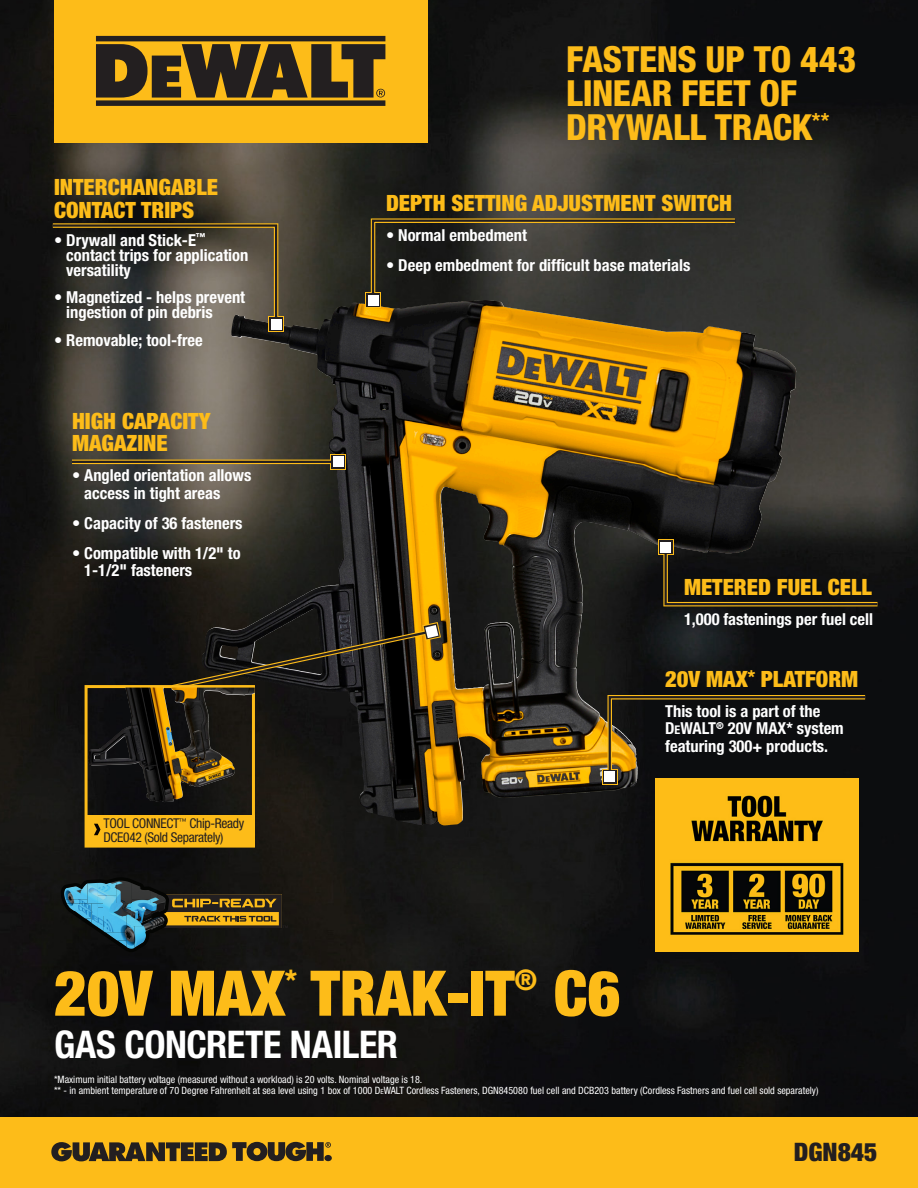
<style>
.page{position:relative;width:918px;height:1188px;background:#fff}
.page>*{position:absolute;margin:0;border:0;box-sizing:border-box;transform-origin:0 0}
.t1{font:900 condensed 63px "Helvetica Neue LT Std";color:#fdbc19}
.t2{font:700 condensed 38.25px "Helvetica Neue LT Std";letter-spacing:-.01em;color:#fff}
.t3{font:800 condensed 36px/33.9px "Helvetica Neue LT Std";letter-spacing:-.01em;color:#fdbc19}
.t4{font:900 condensed 25.5px "Helvetica Neue LT Std";color:#231f20}
.t5{font:900 condensed 22.5px/22.5px "Helvetica Neue LT Std";color:#fdbc19}
.t6{font:700 condensed 16.5px/17.4px "Helvetica Neue LT Std";color:#fff}
.t7{font:condensed 13.5px "Helvetica Neue LT Std";letter-spacing:-.025em;color:#231f20}
.t8{font:condensed 10.2px "Helvetica Neue LT Std";color:#fff}
.s1{font-size:12px}
.s2{font-size:7.05px}
</style>
<div class="page">
<img style="left:0;top:0;width:918px;height:1118px">
<img style="left:231px;top:300px;width:252px;height:37px">
<div style="left:0;top:1118px;width:918px;height:70px;background:#fdbc19"></div>
<svg style="left:51px;top:1142px;width:281px;height:19px"></svg>
<div style="left:365px;top:293px;width:16px;height:15px;background:#fdbc19"></div>
<svg style="left:369px;top:216px;width:370px;height:89px"></svg>
<div style="left:366px;top:294px;width:14px;height:13px;background:#231f20"></div>
<div style="left:368px;top:295px;width:11px;height:11px;background:#fff"></div>
<svg style="left:658px;top:540px;width:15px;height:15px"></svg>
<svg style="left:661px;top:543px;width:221px;height:66px"></svg>
<div style="left:659px;top:541px;width:13px;height:13px;background:#231f20"></div>
<div style="left:660px;top:542px;width:11px;height:11px;background:#fff"></div>
<svg style="left:72px;top:460px;width:258px;height:4px"></svg>
<div style="left:330px;top:454px;width:16px;height:16px;background:#fdbc19"></div>
<hr style="left:72px;top:461px;width:266px;height:2px;background:#231f20">
<div style="left:331px;top:455px;width:14px;height:14px;background:#231f20"></div>
<div style="left:333px;top:456px;width:11px;height:11px;background:#fff"></div>
<div style="left:54px;top:0;width:373px;height:142px;background:#fdbc19"></div>
<svg style="left:96px;top:36px;width:289px;height:70px"></svg>
<div style="left:268px;top:316px;width:16px;height:16px;background:#fdbc19"></div>
<svg style="left:48px;top:221px;width:233px;height:108px"></svg>
<div style="left:269px;top:317px;width:14px;height:14px;background:#231f20"></div>
<div style="left:271px;top:319px;width:11px;height:11px;background:#fff"></div>
<svg style="left:60px;top:877px;width:228px;height:75px"></svg>
<svg style="left:167px;top:622px;width:274px;height:71px"></svg>
<div style="left:85px;top:685px;width:170px;height:163px;border:3px solid #fdbc19"></div>
<img style="left:89px;top:688px;width:102px;height:67px">
<div style="left:86px;top:815px;width:169px;height:32px;background:#fdbc19"></div>
<svg style="left:94px;top:824px;width:7px;height:11px"></svg>
<div style="left:602px;top:769px;width:16px;height:16px;background:#231f20"></div>
<svg style="left:605px;top:693px;width:265px;height:88px"></svg>
<svg style="left:604px;top:770px;width:12px;height:11px"></svg>
<div style="left:604px;top:772px;width:11px;height:10px;background:#fff"></div>
<img style="left:656px;top:779px;width:202px;height:173px">
<p class="t5" style="left:54px;top:176px;width:166px">INTERCHANGABLE<br>CONTACT TRIPS</p>
<p class="t6" style="left:66px;top:232px;width:184px;line-height:15px;text-indent:-12px">• Drywall and Stick-E<sup>™ </sup>contact trips for application versatility</p>
<p class="t6" style="left:66px;top:290px;width:180px;line-height:15px;text-indent:-12px">• Magnetized - helps prevent ingestion of pin debris</p>
<p class="t6" style="left:54px;top:331px;width:150px">• Removable; tool-free</p>
<p class="t5" style="left:72px;top:409px;width:140px">HIGH CAPACITY<br>MAGAZINE</p>
<p class="t6" style="left:84px;top:466px;width:169px;text-indent:-12px">• Angled orientation allows access in tight areas</p>
<p class="t6" style="left:72px;top:514px;width:172px">• Capacity of 36 fasteners</p>
<p class="t6" style="left:84px;top:544px;width:158px;text-indent:-12px">• Compatible with 1/2" to<br>1-1/2" fasteners</p>
<p class="t7" style="left:103px;top:816px;width:142px">TOOL CONNECT<sup>™</sup> Chip-Ready</p>
<p class="t7" style="left:103px;top:829px;width:122px">DCE042 (Sold Separately)</p>
<p class="t3" style="left:566px;top:42px;width:291px">FASTENS UP TO 443<br>LINEAR FEET OF<br>DRYWALL TRACK<sup>**</sup></p>
<p class="t5" style="left:386px;top:192px;width:348px">DEPTH SETTING ADJUSTMENT SWITCH</p>
<p class="t6" style="left:386px;top:226px;width:143px">• Normal embedment</p>
<p class="t6" style="left:386px;top:257px;width:306px">• Deep embedment for difficult base materials</p>
<p class="t5" style="left:684px;top:575px;width:189px">METERED FUEL CELL</p>
<p class="t6" style="left:684px;top:610px;width:191px">1,000 fastenings per fuel cell</p>
<p class="t5" style="left:665px;top:667px;width:195px">20V MAX<sup>*</sup> PLATFORM</p>
<p class="t6" style="left:665px;top:702px;width:180px">This tool is a part of the<br>D<span class="s1">E</span>WALT<sup>®</sup> 20V MAX* system featuring 300+ products.</p>
<p class="t1" style="left:54px;top:954px;width:568px">20V MAX<sup>*</sup> TRAK-IT<sup>®</sup> C6</p>
<p class="t2" style="left:54px;top:1021px;width:346px">GAS CONCRETE NAILER</p>
<p class="t8" style="left:54px;top:1073px;width:370px">*Maximum initial battery voltage (measured without a workload) is 20 volts. Nominal voltage is 18.</p>
<p class="t8" style="left:54px;top:1085px;width:766px">** - in ambient temperature of 70 Degree Fahrenheit at sea level using 1 box of 1000 D<span class="s2">e</span>WALT Cordless Fasteners, DGN845080 fuel cell and DCB203 battery (Cordless Fastners and fuel cell sold separately)</p>
<p class="t4" style="left:794px;top:1136px;width:85px">DGN845</p>
</div>
